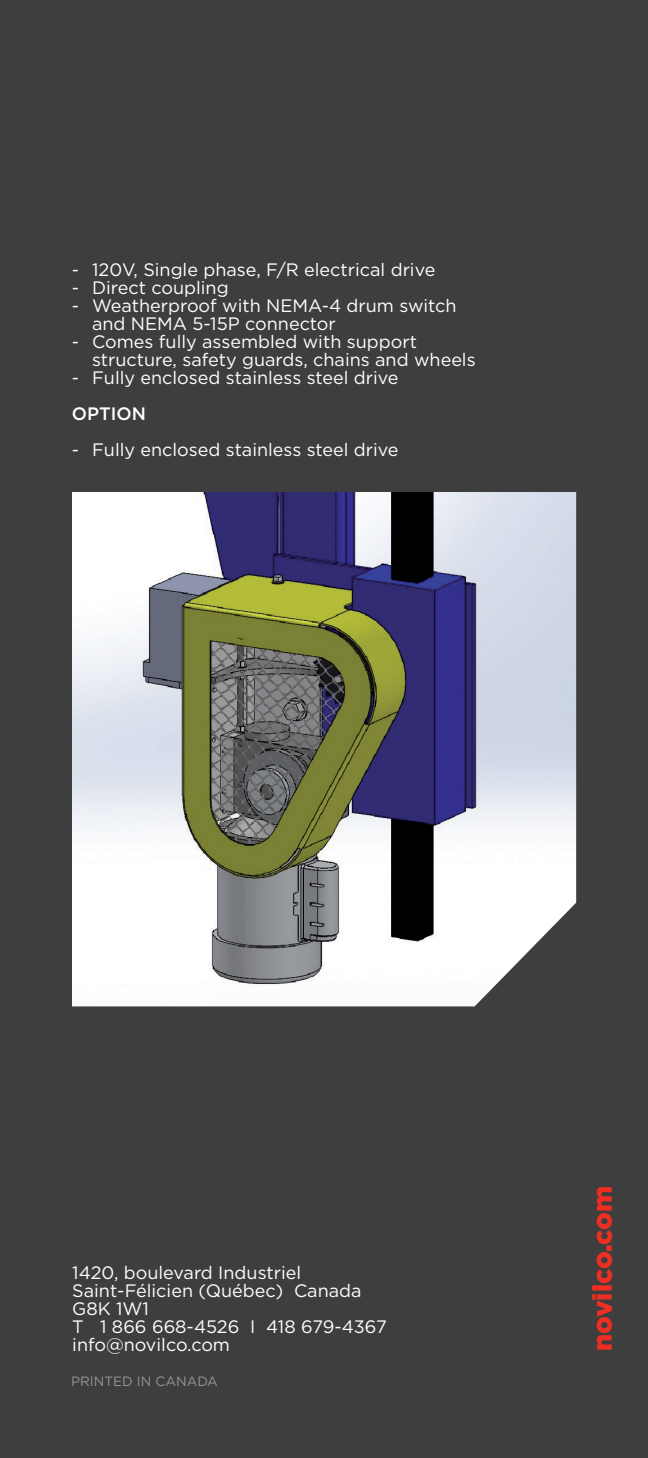
<style>
.page{position:relative;width:648px;height:1458px;background:#3e3e3f}
.page>*{position:absolute;margin:0;border:0;box-sizing:border-box;transform-origin:0 0}
.t1{font:900 27px "Gotham";color:#ee2e22}
.t2{font:18px/18px "Gotham";color:#fff}
.t3{font:500 18px "Gotham";color:#fff}
.t4{font:13.5px "Gotham";color:#939598}
</style>
<div class="page">
<img style="left:72px;top:492px;width:504px;height:514px">
<p class="t2" style="left:72px;top:260px;width:365px">- 120V, Single phase, F/R electrical drive</p>
<p class="t2" style="left:72px;top:278px;width:158px">- Direct coupling</p>
<p class="t2" style="left:92px;top:296px;width:366px;text-indent:-20px">- Weatherproof with NEMA-4 drum switch and NEMA 5-15P connector</p>
<p class="t2" style="left:92px;top:332px;width:385px;text-indent:-20px">- Comes fully assembled with support structure, safety guards, chains and wheels</p>
<p class="t2" style="left:72px;top:368px;width:328px">- Fully enclosed stainless steel drive</p>
<p class="t3" style="left:72px;top:402px;width:76px">OPTION</p>
<p class="t2" style="left:72px;top:440px;width:328px">- Fully enclosed stainless steel drive</p>
<p class="t2" style="left:72px;top:1263px;width:316px">1420, boulevard Industriel<br>Saint-Félicien (Québec) Canada<br>G8K 1W1<br>T 1 866 668-4526 I 418 679-4367 info@novilco.com</p>
<p class="t4" style="left:71px;top:1372px;width:148px">PRINTED IN CANADA</p>
<h1 class="t1" style="left:587px;top:1351px;width:167px;rotate:-90deg">novilco.com</h1>
</div>
